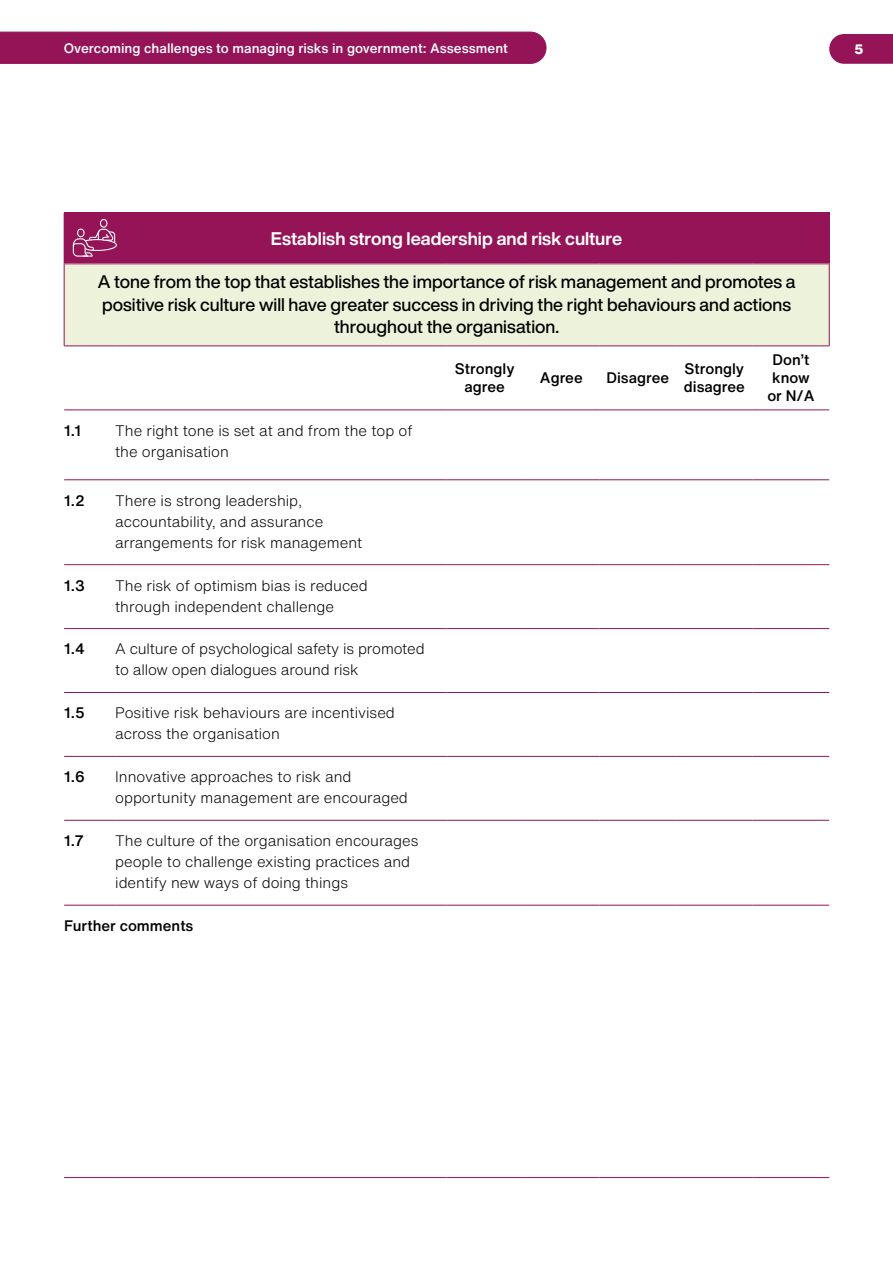
<style>
.page{position:relative;width:893px;height:1263px;background:#fff}
.page>*{position:absolute;margin:0;border:0;box-sizing:border-box;transform-origin:0 0}
.heading_3{font:500 18px/22.5px "Helvetica Now Display";color:#000;text-align:center}
.heading_3-2{font:700 18px "Helvetica Now Display";color:#fff}
.body_text{font:300 15px/21px "Helvetica Now Text";color:#000}
.heading_5{font:500 15px/18px "Helvetica Now Text";color:#000;text-align:center}
.body_text-2{font:500 15px "Helvetica Now Text";color:#000}
.t1{font:500 13.5px "Helvetica Now Text";color:#fff}
.t2{font:800 13.5px "Helvetica Now Text";color:#fff}
</style>
<div class="page">
<svg style="left:829px;top:34px;width:64px;height:30px;background:#9b2262"></svg>
<div style="left:0;top:32px;width:546px;height:32px;background:#951458"></div>
<div style="left:64px;top:213px;width:765px;height:51px;background:#951458"></div>
<div style="left:64px;top:264px;width:765px;height:82px;background:#edf3db"></div>
<hr style="left:64px;top:409px;width:51px;height:1px;background:#951458">
<hr style="left:115px;top:409px;width:331px;height:1px;background:#951458">
<hr style="left:446px;top:409px;width:77px;height:1px;background:#951458">
<hr style="left:523px;top:409px;width:77px;height:1px;background:#951458">
<hr style="left:600px;top:409px;width:76px;height:1px;background:#951458">
<hr style="left:676px;top:409px;width:77px;height:1px;background:#951458">
<hr style="left:753px;top:409px;width:76px;height:1px;background:#951458">
<hr style="left:64px;top:479px;width:51px;height:1px;background:#951458">
<hr style="left:115px;top:479px;width:331px;height:1px;background:#951458">
<hr style="left:446px;top:479px;width:77px;height:1px;background:#951458">
<hr style="left:523px;top:479px;width:77px;height:1px;background:#951458">
<hr style="left:600px;top:479px;width:76px;height:1px;background:#951458">
<hr style="left:676px;top:479px;width:77px;height:1px;background:#951458">
<hr style="left:753px;top:479px;width:76px;height:1px;background:#951458">
<hr style="left:64px;top:564px;width:51px;height:1px;background:#951458">
<hr style="left:115px;top:564px;width:331px;height:1px;background:#951458">
<hr style="left:446px;top:564px;width:77px;height:1px;background:#951458">
<hr style="left:523px;top:564px;width:77px;height:1px;background:#951458">
<hr style="left:600px;top:564px;width:76px;height:1px;background:#951458">
<hr style="left:676px;top:564px;width:77px;height:1px;background:#951458">
<hr style="left:753px;top:564px;width:76px;height:1px;background:#951458">
<hr style="left:64px;top:628px;width:51px;height:1px;background:#951458">
<hr style="left:115px;top:628px;width:331px;height:1px;background:#951458">
<hr style="left:446px;top:628px;width:77px;height:1px;background:#951458">
<hr style="left:523px;top:628px;width:77px;height:1px;background:#951458">
<hr style="left:600px;top:628px;width:76px;height:1px;background:#951458">
<hr style="left:676px;top:628px;width:77px;height:1px;background:#951458">
<hr style="left:753px;top:628px;width:76px;height:1px;background:#951458">
<hr style="left:64px;top:692px;width:51px;height:1px;background:#951458">
<hr style="left:115px;top:692px;width:331px;height:1px;background:#951458">
<hr style="left:446px;top:692px;width:77px;height:1px;background:#951458">
<hr style="left:523px;top:692px;width:77px;height:1px;background:#951458">
<hr style="left:600px;top:692px;width:76px;height:1px;background:#951458">
<hr style="left:676px;top:692px;width:77px;height:1px;background:#951458">
<hr style="left:753px;top:692px;width:76px;height:1px;background:#951458">
<hr style="left:64px;top:756px;width:51px;height:1px;background:#951458">
<hr style="left:115px;top:756px;width:331px;height:1px;background:#951458">
<hr style="left:446px;top:756px;width:77px;height:1px;background:#951458">
<hr style="left:523px;top:756px;width:77px;height:1px;background:#951458">
<hr style="left:600px;top:756px;width:76px;height:1px;background:#951458">
<hr style="left:676px;top:756px;width:77px;height:1px;background:#951458">
<hr style="left:753px;top:756px;width:76px;height:1px;background:#951458">
<hr style="left:64px;top:820px;width:51px;height:1px;background:#951458">
<hr style="left:115px;top:820px;width:331px;height:1px;background:#951458">
<hr style="left:446px;top:820px;width:77px;height:1px;background:#951458">
<hr style="left:523px;top:820px;width:77px;height:1px;background:#951458">
<hr style="left:600px;top:820px;width:76px;height:1px;background:#951458">
<hr style="left:676px;top:820px;width:77px;height:1px;background:#951458">
<hr style="left:753px;top:820px;width:76px;height:1px;background:#951458">
<hr style="left:64px;top:905px;width:51px;height:1px;background:#951458">
<hr style="left:115px;top:905px;width:331px;height:1px;background:#951458">
<hr style="left:446px;top:905px;width:77px;height:1px;background:#951458">
<hr style="left:523px;top:905px;width:77px;height:1px;background:#951458">
<hr style="left:600px;top:905px;width:76px;height:1px;background:#951458">
<hr style="left:676px;top:905px;width:77px;height:1px;background:#951458">
<hr style="left:753px;top:905px;width:76px;height:1px;background:#951458">
<hr style="left:64px;top:1177px;width:51px;height:1px;background:#951458">
<hr style="left:115px;top:1177px;width:331px;height:1px;background:#951458">
<hr style="left:446px;top:1177px;width:77px;height:1px;background:#951458">
<hr style="left:523px;top:1177px;width:77px;height:1px;background:#951458">
<hr style="left:600px;top:1177px;width:76px;height:1px;background:#951458">
<hr style="left:676px;top:1177px;width:77px;height:1px;background:#951458">
<hr style="left:753px;top:1177px;width:76px;height:1px;background:#951458">
<hr style="left:64px;top:264px;width:1px;height:81px;background:#951458">
<hr style="left:829px;top:264px;width:1px;height:81px;background:#951458">
<hr style="left:64px;top:345px;width:51px;height:1px;background:#951458">
<hr style="left:115px;top:345px;width:331px;height:1px;background:#951458">
<hr style="left:446px;top:345px;width:77px;height:1px;background:#951458">
<hr style="left:523px;top:345px;width:77px;height:1px;background:#951458">
<hr style="left:600px;top:345px;width:76px;height:1px;background:#951458">
<hr style="left:676px;top:345px;width:77px;height:1px;background:#951458">
<hr style="left:753px;top:345px;width:77px;height:1px;background:#951458">
<hr style="left:829px;top:213px;width:1px;height:51px;background:#951458">
<hr style="left:65px;top:264px;width:50px;height:1px;background:#951458">
<hr style="left:115px;top:264px;width:331px;height:1px;background:#951458">
<hr style="left:446px;top:264px;width:77px;height:1px;background:#951458">
<hr style="left:523px;top:264px;width:77px;height:1px;background:#951458">
<hr style="left:600px;top:264px;width:76px;height:1px;background:#951458">
<hr style="left:676px;top:264px;width:77px;height:1px;background:#951458">
<hr style="left:753px;top:264px;width:76px;height:1px;background:#951458">
<svg style="left:73px;top:219px;width:44px;height:38px"></svg>
<p class="t1" style="left:64px;top:38px;width:446px">Overcoming challenges to managing risks in government: Assessment</p>
<p class="t2" style="left:854px;top:39px;width:11px">5</p>
<h3 class="heading_3-2" style="left:271px;top:226px;width:353px">Establish strong leadership and risk culture</h3>
<h3 class="heading_3" style="left:98px;top:270px;width:699px">A tone from the top that establishes the importance of risk management and promotes a positive risk culture will have greater success in driving the right behaviours and actions throughout the organisation.</h3>
<h5 class="heading_5" style="left:455px;top:360px;width:61px">Strongly agree</h5>
<h5 class="heading_5" style="left:540px;top:369px;width:44px">Agree</h5>
<h5 class="heading_5" style="left:606px;top:369px;width:64px">Disagree</h5>
<h5 class="heading_5" style="left:684px;top:360px;width:63px;text-align:left">Strongly disagree</h5>
<h5 class="heading_5" style="left:767px;top:351px;width:49px">Don’t know or N/A</h5>
<p class="body_text-2" style="left:64px;top:419px;width:19px">1.1</p>
<p class="body_text" style="left:115px;top:419px;width:299px">The right tone is set at and from the top of the organisation</p>
<p class="body_text-2" style="left:64px;top:489px;width:22px">1.2</p>
<p class="body_text" style="left:115px;top:489px;width:249px">There is strong leadership, accountability, and assurance arrangements for risk management</p>
<p class="body_text-2" style="left:64px;top:574px;width:22px">1.3</p>
<p class="body_text" style="left:115px;top:574px;width:254px">The risk of optimism bias is reduced through independent challenge</p>
<p class="body_text-2" style="left:64px;top:638px;width:22px">1.4</p>
<p class="body_text" style="left:115px;top:638px;width:311px">A culture of psychological safety is promoted to allow open dialogues around risk</p>
<p class="body_text-2" style="left:64px;top:702px;width:22px">1.5</p>
<p class="body_text" style="left:115px;top:702px;width:281px">Positive risk behaviours are incentivised across the organisation</p>
<p class="body_text-2" style="left:64px;top:766px;width:22px">1.6</p>
<p class="body_text" style="left:115px;top:766px;width:294px">Innovative approaches to risk and opportunity management are encouraged</p>
<p class="body_text-2" style="left:64px;top:829px;width:22px">1.7</p>
<p class="body_text" style="left:115px;top:830px;width:305px">The culture of the organisation encourages people to challenge existing practices and identify new ways of doing things</p>
<p class="body_text-2" style="left:64px;top:914px;width:131px">Further comments</p>
</div>
